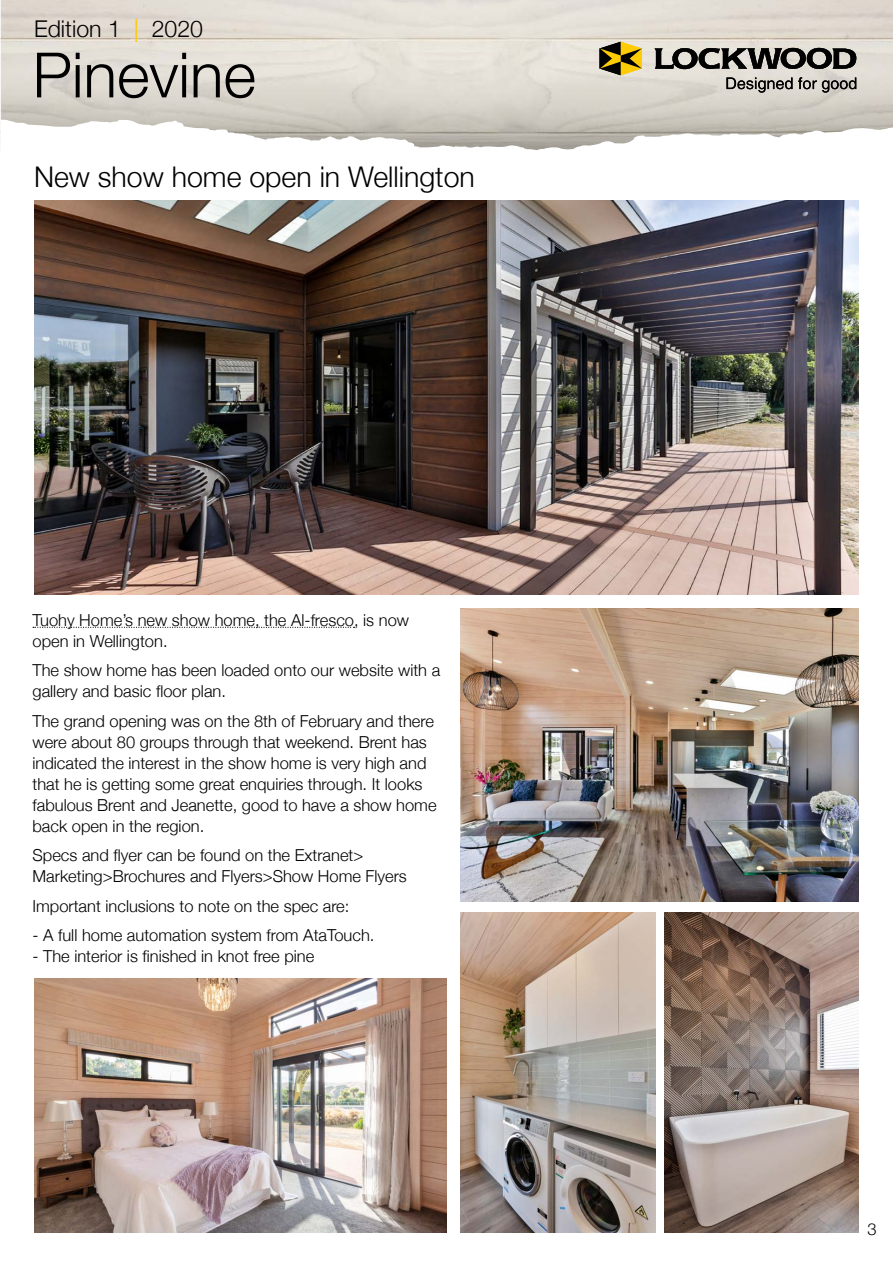
<style>
.page{position:relative;width:893px;height:1263px;background:#fff}
.page>*{position:absolute;margin:0;border:0;box-sizing:border-box;transform-origin:0 0}
.t1{font:300 62.55px "Helvetica Neue";color:#000}
.t2{font:300 28.5px "Helvetica Neue";color:#000}
.t3{font:300 23.1px "Helvetica Neue";color:#000}
.t4{font:300 16.5px/21px "Helvetica Neue";color:#000}
.s1{font-weight:400;color:#ffcb05}
</style>
<div class="page">
<img style="left:1px;top:38px;width:892px;height:81px">
<svg style="left:1px;top:119px;width:892px;height:32px"></svg>
<svg style="left:654px;top:48px;width:202px;height:21px;background:#686662"></svg>
<svg style="left:599px;top:42px;width:43px;height:33px"></svg>
<svg style="left:726px;top:77px;width:130px;height:16px;background:#9c9993"></svg>
<svg style="left:33px;top:627px;width:322px;height:1px"></svg>
<img style="left:34px;top:979px;width:412px;height:253px">
<img style="left:34px;top:201px;width:825px;height:393px">
<img style="left:460px;top:608px;width:399px;height:294px">
<img style="left:460px;top:913px;width:195px;height:319px">
<img style="left:664px;top:913px;width:195px;height:319px">
<h3 class="t3" style="left:34px;top:15px;width:171px">Edition 1 <span class="s1">|</span> 2020</h3>
<h1 class="t1" style="left:33px;top:37px;width:225px">Pinevine</h1>
<h2 class="t2" style="left:34px;top:159px;width:442px">New show home open in Wellington</h2>
<p class="t4" style="left:33px;top:609px;width:378px">Tuohy Home’s new show home, the Al-fresco, is now open in Wellington.</p>
<p class="t4" style="left:33px;top:659px;width:409px">The show home has been loaded onto our website with a gallery and basic floor plan.</p>
<p class="t4" style="left:33px;top:710px;width:406px">The grand opening was on the 8th of February and there were about 80 groups through that weekend. Brent has indicated the interest in the show home is very high and that he is getting some great enquiries through. It looks fabulous Brent and Jeanette, good to have a show home back open in the region.</p>
<p class="t4" style="left:33px;top:844px;width:376px">Specs and flyer can be found on the Extranet&gt;<br>Marketing&gt;Brochures and Flyers&gt;Show Home Flyers</p>
<p class="t4" style="left:33px;top:895px;width:318px">Important inclusions to note on the spec are:</p>
<p class="t4" style="left:33px;top:924px;width:343px">- A full home automation system from AtaTouch.</p>
<p class="t4" style="left:33px;top:945px;width:283px">- The interior is finished in knot free pine</p>
<p class="t4" style="left:867px;top:1218px;width:11px">3</p>
</div>
